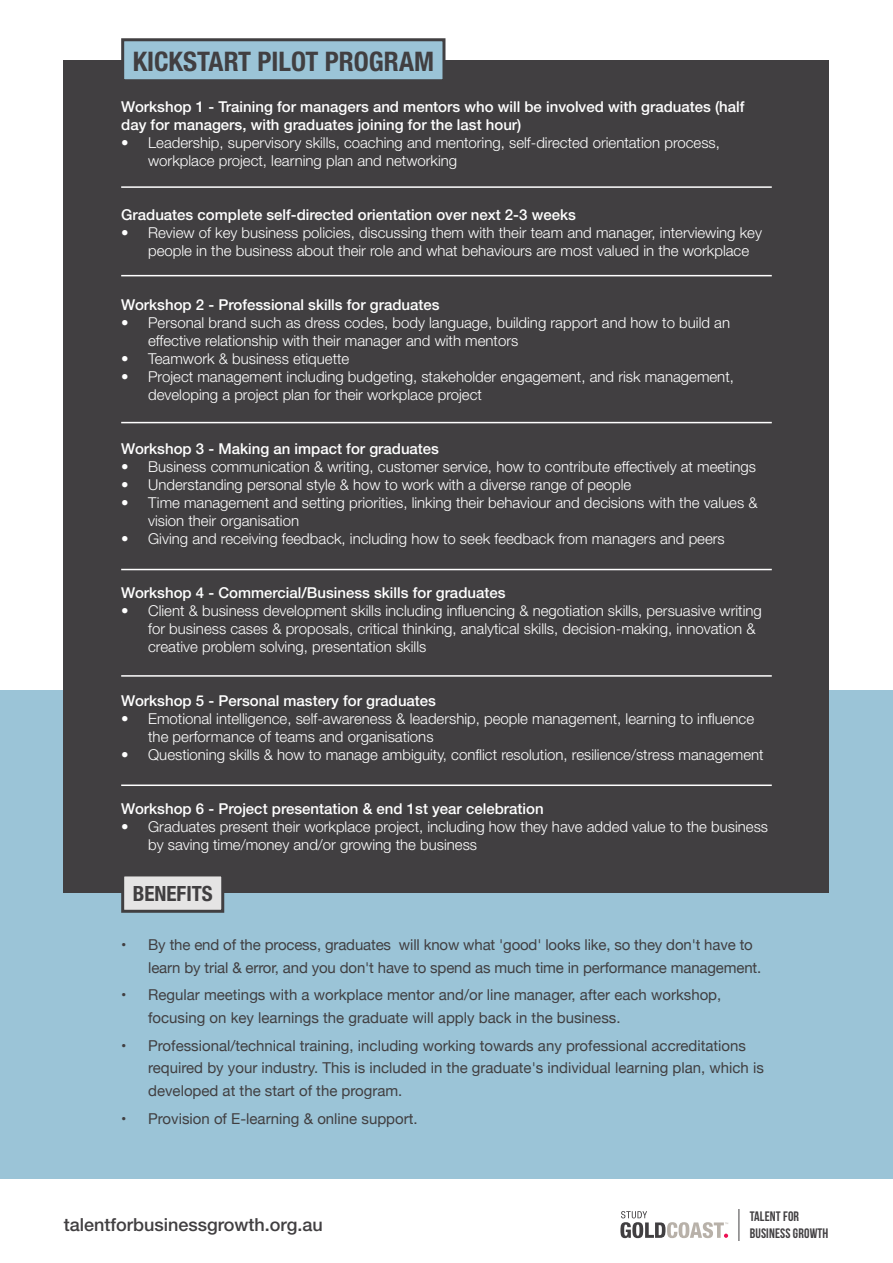
<style>
.page{position:relative;width:893px;height:1263px;background:#fff}
.page>*{position:absolute;margin:0;border:0;box-sizing:border-box;transform-origin:0 0}
.t1{font:700 condensed 27px "Helvetica Neue";color:#413f41}
.t2{font:700 condensed 21px "Helvetica Neue";color:#413f41}
.t3{font:500 18px "Helvetica Neue LT Std";color:#413f41}
.t4{font:300 15px/18px "Helvetica Neue LT Std";color:#fff}
.t5{font:15px/22.5px "Helvetica Neue";color:#413f41}
.t6{font:500 15px/18px "Helvetica Neue LT Std";color:#fff}
.t7{font:700 13.65px/16.5px "Bebas Neue";letter-spacing:.01em;color:#413f41}
</style>
<div class="page">
<div style="left:0;top:690px;width:893px;height:489px;background:#9bc4d7"></div>
<div style="left:64px;top:60px;width:765px;height:833px;background:#413f41"></div>
<div style="left:123px;top:40px;width:321px;height:41px;background:#9bc4d7"></div>
<div style="left:121px;top:38px;width:324px;height:44px;border:3px solid #413f41"></div>
<div style="left:123px;top:875px;width:100px;height:36px;background:#e5e4e4"></div>
<div style="left:121px;top:873px;width:103px;height:40px;border:3px solid #413f41"></div>
<hr style="left:121px;top:186px;width:651px;height:2px;background:#fff">
<hr style="left:121px;top:275px;width:651px;height:1px;background:#fff">
<hr style="left:121px;top:422px;width:651px;height:1px;background:#fff">
<hr style="left:121px;top:569px;width:651px;height:1px;background:#fff">
<hr style="left:121px;top:675px;width:651px;height:2px;background:#fff">
<hr style="left:121px;top:784px;width:651px;height:2px;background:#fff">
<svg style="left:620px;top:1211px;width:108px;height:27px"></svg>
<hr style="left:739px;top:1209px;width:1px;height:31px;background:#413f41">
<h1 class="t1" style="left:133px;top:45px;width:303px">KICKSTART PILOT PROGRAM</h1>
<p class="t6" style="left:121px;top:98px;width:625px">Workshop 1 - Training for managers and mentors who will be involved with graduates (half day for managers, with graduates joining for the last hour)</p>
<p class="t4" style="left:148px;top:134px;width:573px;text-indent:-27px">• Leadership, supervisory skills, coaching and mentoring, self-directed orientation process, workplace project, learning plan and networking</p>
<p class="t6" style="left:121px;top:206px;width:456px">Graduates complete self-directed orientation over next 2-3 weeks</p>
<p class="t4" style="left:148px;top:224px;width:615px;text-indent:-27px">• Review of key business policies, discussing them with their team and manager, interviewing key people in the business about their role and what behaviours are most valued in the workplace</p>
<p class="t6" style="left:121px;top:296px;width:320px">Workshop 2 - Professional skills for graduates</p>
<p class="t4" style="left:148px;top:314px;width:583px;text-indent:-27px">• Personal brand such as dress codes, body language, building rapport and how to build an effective relationship with their manager and with mentors</p>
<p class="t4" style="left:121px;top:350px;width:230px">• Teamwork &amp; business etiquette</p>
<p class="t4" style="left:148px;top:368px;width:587px;text-indent:-27px">• Project management including budgeting, stakeholder engagement, and risk management, developing a project plan for their workplace project</p>
<p class="t6" style="left:121px;top:440px;width:319px">Workshop 3 - Making an impact for graduates</p>
<p class="t4" style="left:121px;top:458px;width:636px">• Business communication &amp; writing, customer service, how to contribute effectively at meetings</p>
<p class="t4" style="left:121px;top:476px;width:512px">• Understanding personal style &amp; how to work with a diverse range of people</p>
<p class="t4" style="left:148px;top:494px;width:611px;text-indent:-27px">• Time management and setting priorities, linking their behaviour and decisions with the values &amp; vision their organisation</p>
<p class="t4" style="left:121px;top:530px;width:605px">• Giving and receiving feedback, including how to seek feedback from managers and peers</p>
<p class="t6" style="left:121px;top:584px;width:386px">Workshop 4 - Commercial/Business skills for graduates</p>
<p class="t4" style="left:148px;top:602px;width:615px;text-indent:-27px">• Client &amp; business development skills including influencing &amp; negotiation skills, persuasive writing for business cases &amp; proposals, critical thinking, analytical skills, decision-making, innovation &amp; creative problem solving, presentation skills</p>
<p class="t6" style="left:121px;top:692px;width:316px">Workshop 5 - Personal mastery for graduates</p>
<p class="t4" style="left:148px;top:710px;width:607px;text-indent:-27px">• Emotional intelligence, self-awareness &amp; leadership, people management, learning to influence the performance of teams and organisations</p>
<p class="t4" style="left:121px;top:746px;width:644px">• Questioning skills &amp; how to manage ambiguity, conflict resolution, resilience/stress management</p>
<p class="t6" style="left:121px;top:800px;width:424px">Workshop 6 - Project presentation &amp; end 1st year celebration</p>
<p class="t4" style="left:148px;top:818px;width:621px;text-indent:-27px">• Graduates present their workplace project, including how they have added value to the business by saving time/money and/or growing the business</p>
<h2 class="t2" style="left:133px;top:881px;width:82px">BENEFITS</h2>
<p class="t5" style="left:148px;top:934px;width:615px;text-indent:-27px">• By the end of the process, graduates will know what 'good' looks like, so they don't have to learn by trial &amp; error, and you don't have to spend as much time in performance management.</p>
<p class="t5" style="left:148px;top:985px;width:575px;text-indent:-27px">• Regular meetings with a workplace mentor and/or line manager, after each workshop, focusing on key learnings the graduate will apply back in the business.</p>
<p class="t5" style="left:148px;top:1035px;width:617px;text-indent:-27px">• Professional/technical training, including working towards any professional accreditations required by your industry. This is included in the graduate's individual learning plan, which is developed at the start of the program.</p>
<p class="t5" style="left:121px;top:1108px;width:298px">• Provision of E-learning &amp; online support.</p>
<p class="t3" style="left:64px;top:1214px;width:261px">talentforbusinessgrowth.org.au</p>
<p class="t7" style="left:750px;top:1208px;width:80px">TALENT FOR<br>BUSINESS GROWTH</p>
</div>
